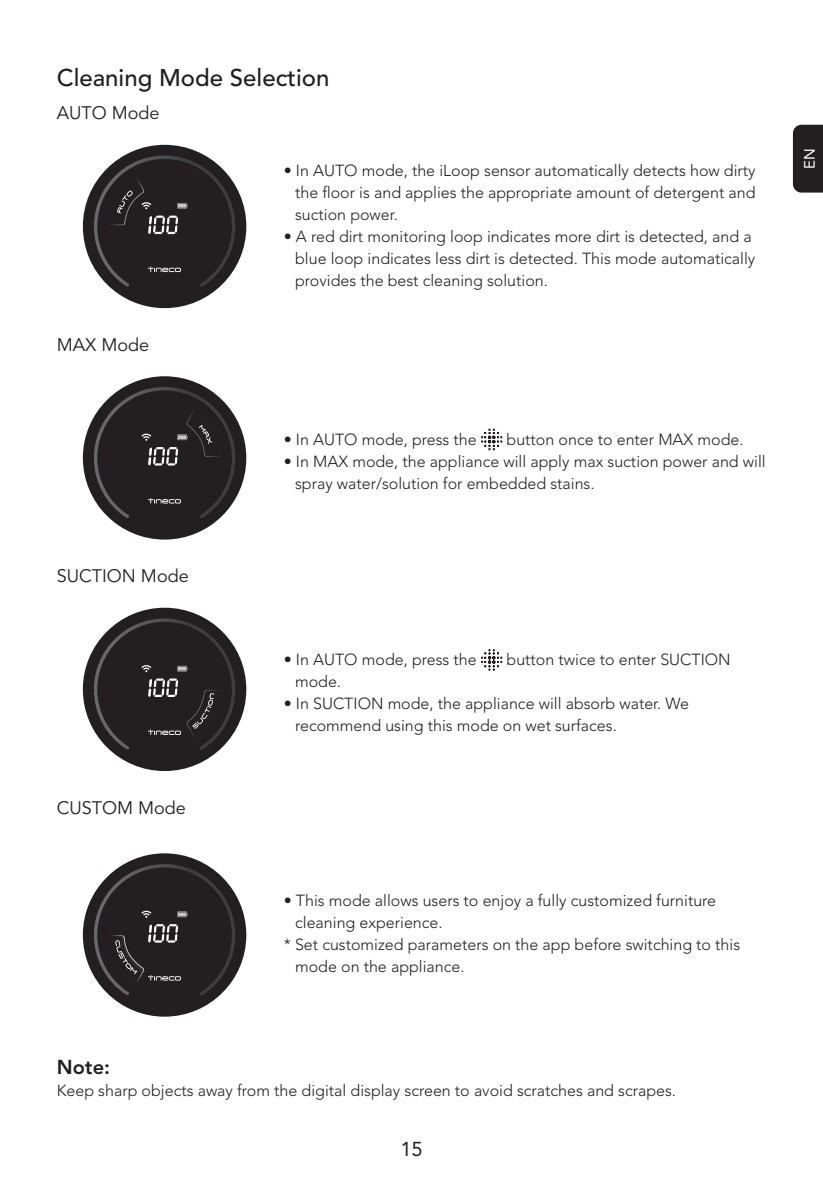
<style>
.page{position:relative;width:823px;height:1191px;background:#fff}
.page>*{position:absolute;margin:0;border:0;box-sizing:border-box;transform-origin:0 0}
.t1{font:500 24px "Avenir LT Std";color:#231f20}
.t2{font:800 20px "Avenir LT Std";color:#231f20}
.t3{font:20px "Avenir LT Std";color:#231f20}
.t4{font:18px "Avenir LT Std";color:#231f20}
.t5{font:300 16px/22px "Avenir LT Std";color:#231f20}
.t6{font:15px "Avenir LT Std";color:#fff}
</style>
<div class="page">
<div style="left:792px;top:125px;width:30px;height:68px;background:#231f20"></div>
<div style="left:83px;top:145px;width:163px;height:163px;background:#231f20;border-radius:50%"></div>
<svg style="left:94px;top:156px;width:141px;height:131px"></svg>
<div style="left:83px;top:376px;width:163px;height:163px;background:#231f20;border-radius:50%"></div>
<svg style="left:94px;top:387px;width:141px;height:131px"></svg>
<svg style="left:480px;top:428px;width:22px;height:22px"></svg>
<div style="left:83px;top:607px;width:163px;height:164px;background:#231f20;border-radius:50%"></div>
<svg style="left:94px;top:618px;width:141px;height:132px"></svg>
<svg style="left:480px;top:649px;width:22px;height:22px"></svg>
<div style="left:83px;top:853px;width:163px;height:163px;background:#231f20;border-radius:50%"></div>
<svg style="left:94px;top:864px;width:141px;height:131px"></svg>
<h1 class="t1" style="left:57px;top:64px;width:274px">Cleaning Mode Selection</h1>
<p class="t4" style="left:57px;top:103px;width:104px">AUTO Mode</p>
<p class="t4" style="left:57px;top:334px;width:94px">MAX Mode</p>
<p class="t4" style="left:57px;top:565px;width:133px">SUCTION Mode</p>
<p class="t4" style="left:57px;top:797px;width:131px">CUSTOM Mode</p>
<p class="t5" style="left:295px;top:159px;width:462px;text-align:justify;text-indent:-11px">• In AUTO mode, the iLoop sensor automatically detects how dirty the floor is and applies the appropriate amount of detergent and suction power.</p>
<p class="t5" style="left:295px;top:225px;width:461px;text-indent:-11px">• A red dirt monitoring loop indicates more dirt is detected, and a blue loop indicates less dirt is detected. This mode automatically provides the best cleaning solution.</p>
<p class="t5" style="left:283px;top:428px;width:194px">• In AUTO mode, press the</p>
<p class="t5" style="left:506px;top:428px;width:238px">button once to enter MAX mode.</p>
<p class="t5" style="left:295px;top:450px;width:472px;text-indent:-11px">• In MAX mode, the appliance will apply max suction power and will spray water/solution for embedded stains.</p>
<p class="t5" style="left:283px;top:648px;width:194px">• In AUTO mode, press the</p>
<p class="t5" style="left:506px;top:648px;width:225px">button twice to enter SUCTION</p>
<p class="t5" style="left:295px;top:670px;width:47px">mode.</p>
<p class="t5" style="left:295px;top:692px;width:395px;text-indent:-11px">• In SUCTION mode, the appliance will absorb water. We recommend using this mode on wet surfaces.</p>
<p class="t5" style="left:283px;top:889px;width:433px">• This mode allows users to enjoy a fully customized furniture</p>
<p class="t5" style="left:295px;top:911px;width:149px">cleaning experience.</p>
<p class="t5" style="left:283px;top:933px;width:457px">* Set customized parameters on the app before switching to this</p>
<p class="t5" style="left:295px;top:955px;width:171px">mode on the appliance.</p>
<p class="t2" style="left:57px;top:1055px;width:55px">Note:</p>
<p class="t5" style="left:57px;top:1079px;width:620px">Keep sharp objects away from the digital display screen to avoid scratches and scrapes.</p>
<p class="t3" style="left:400px;top:1137px;width:24px">15</p>
<p class="t6" style="left:800px;top:169px;width:22px;rotate:-90deg">EN</p>
</div>
